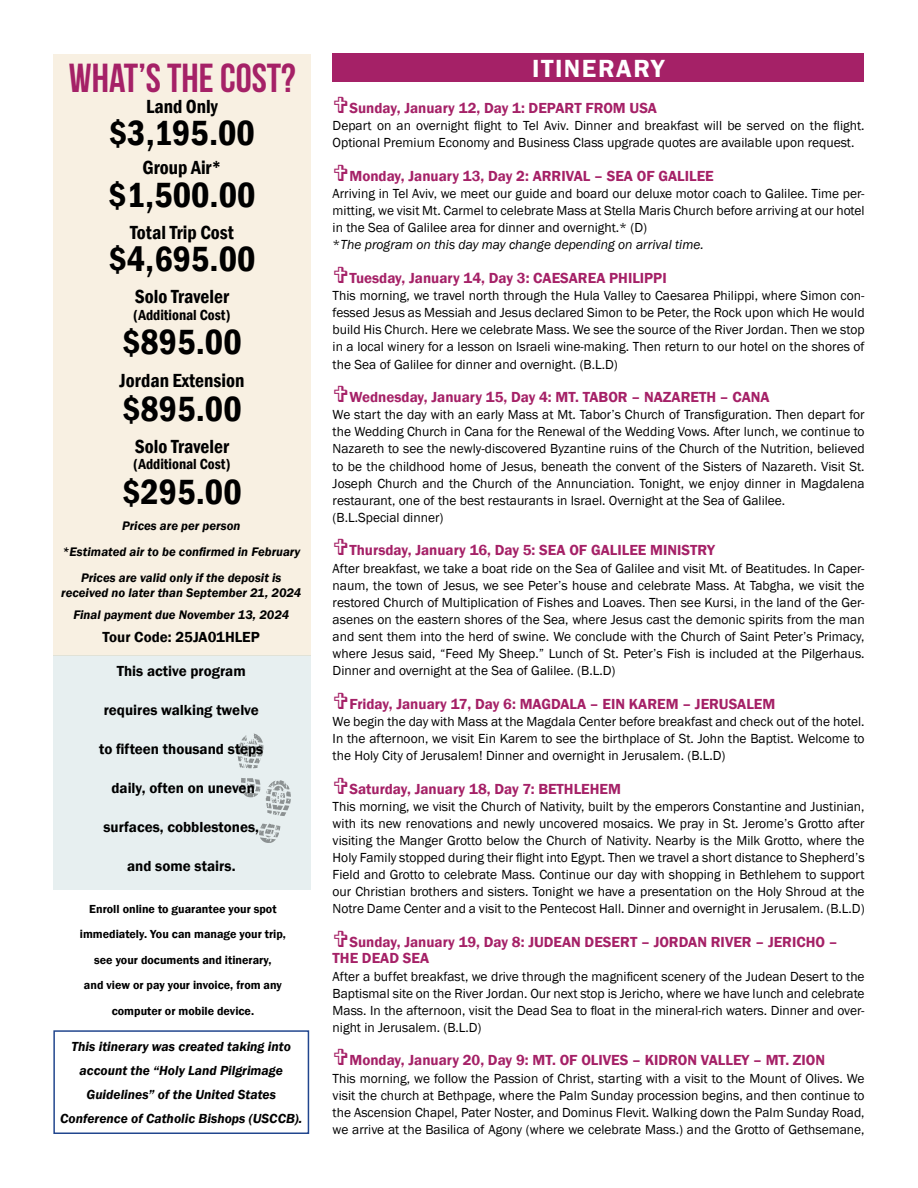
<style>
.page{position:relative;width:918px;height:1188px;background:#fff}
.page>*{position:absolute;margin:0;border:0;box-sizing:border-box;transform-origin:0 0}
.t1{font:40.5px "Bebas Neue";color:#a52167}
.t2{font:600 condensed 36px "Franklin Gothic";color:#000}
.t3{font:600 25.5px "Franklin Gothic";letter-spacing:.06em;color:#fff}
.t4{font:600 condensed 19.5px "Franklin Gothic";color:#000}
.t5{font:600 15px/16.5px "Franklin Gothic";color:#a52167}
.t6{font:600 15px "Franklin Gothic";color:#000}
.t7{font:600 condensed 15px "Franklin Gothic";color:#000}
.t8{font:13.5px/17.1px "Franklin Gothic";color:#000;text-align:justify}
.t9{font:italic 600 13.5px/24px "Franklin Gothic";color:#000;text-align:center}
.t10{font:italic 600 12.75px/25.8px "Franklin Gothic";color:#000;text-align:center}
.t11{font:600 12px/25.5px "Franklin Gothic";color:#000;text-align:center}
.s1{font-style:italic}
</style>
<div class="page">
<div style="left:333px;top:53px;width:531px;height:29px;background:#a52167"></div>
<div style="left:53px;top:54px;width:258px;height:602px;background:#f8f0e2"></div>
<div style="left:53px;top:1030px;width:256px;height:104px;border:2px solid #21468e"></div>
<div style="left:53px;top:656px;width:258px;height:234px;background:#e7eff0"></div>
<svg style="left:259px;top:824px;width:22px;height:19px"></svg>
<svg style="left:238px;top:734px;width:25px;height:35px"></svg>
<svg style="left:241px;top:778px;width:50px;height:38px"></svg>
<h1 class="t1" style="left:69px;top:55px;width:228px">WHAT’S THE COST?</h1>
<h3 class="t4" style="left:146px;top:93px;width:73px">Land Only</h3>
<h2 class="t2" style="left:109px;top:109px;width:148px">$3,195.00</h2>
<h3 class="t4" style="left:142px;top:155px;width:81px">Group Air*</h3>
<h2 class="t2" style="left:108px;top:171px;width:149px">$1,500.00</h2>
<h3 class="t4" style="left:130px;top:219px;width:105px">Total Trip Cost</h3>
<h2 class="t2" style="left:108px;top:235px;width:149px">$4,695.00</h2>
<h3 class="t4" style="left:135px;top:284px;width:96px">Solo Traveler</h3>
<p class="t7" style="left:133px;top:305px;width:99px">(Additional Cost)</p>
<h2 class="t2" style="left:122px;top:318px;width:121px">$895.00</h2>
<h3 class="t4" style="left:120px;top:367px;width:126px">Jordan Extension</h3>
<h2 class="t2" style="left:122px;top:385px;width:121px">$895.00</h2>
<h3 class="t4" style="left:135px;top:433px;width:96px">Solo Traveler</h3>
<p class="t7" style="left:133px;top:454px;width:99px">(Additional Cost)</p>
<h2 class="t2" style="left:122px;top:468px;width:121px">$295.00</h2>
<p class="t10" style="left:62px;top:513px;width:240px">Prices are per person<br>*Estimated air to be confirmed in February<br>Prices are valid only if the deposit is</p>
<p class="t10" style="left:61px;top:581px;width:242px;line-height:22.5px">received no later than September 21, 2024<br>Final payment due November 13, 2024</p>
<p class="t6" style="left:103px;top:628px;width:159px">Tour Code: 25JA01HLEP</p>
<p class="t6" style="left:117px;top:662px;width:131px">This active program</p>
<p class="t6" style="left:104px;top:701px;width:157px">requires walking twelve</p>
<p class="t6" style="left:99px;top:740px;width:166px">to fifteen thousand steps</p>
<p class="t6" style="left:111px;top:779px;width:145px">daily, often on uneven</p>
<p class="t6" style="left:104px;top:818px;width:157px">surfaces, cobblestones,</p>
<p class="t6" style="left:127px;top:857px;width:110px">and some stairs.</p>
<p class="t11" style="left:80px;top:896px;width:208px">Enroll online to guarantee your spot immediately. You can manage your trip, see your documents and itinerary,<br>and view or pay your invoice, from any computer or mobile device.</p>
<p class="t9" style="left:60px;top:1034px;width:244px">This itinerary was created taking into account the “Holy Land Pilgrimage Guidelines” of the United States Conference of Catholic Bishops (USCCB).</p>
<h3 class="t3" style="left:532px;top:52px;width:134px">ITINERARY</h3>
<p class="t5" style="left:349px;top:100px;width:309px">Sunday, January 12, Day 1: DEPART FROM USA</p>
<p class="t8" style="left:333px;top:118px;width:534px">Depart on an overnight flight to Tel Aviv. Dinner and breakfast will be served on the flight.<br>Optional Premium Economy and Business Class upgrade quotes are available upon request.</p>
<p class="t5" style="left:349px;top:168px;width:366px">Monday, January 13, Day 2: ARRIVAL – SEA OF GALILEE</p>
<p class="t8" style="left:333px;top:185px;width:534px;text-align:left">Arriving in Tel Aviv, we meet our guide and board our deluxe motor coach to Galilee. Time per&shy;mitting, we visit Mt. Carmel to celebrate Mass at Stella Maris Church before arriving at our hotel in the Sea of Galilee area for dinner and overnight.* (D)<br>*<span class="s1">The program on this day may change depending on arrival time.</span></p>
<p class="t5" style="left:349px;top:270px;width:319px">Tuesday, January 14, Day 3: CAESAREA PHILIPPI</p>
<p class="t8" style="left:333px;top:287px;width:534px">This morning, we travel north through the Hula Valley to Caesarea Philippi, where Simon con&shy;fessed Jesus as Messiah and Jesus declared Simon to be Peter, the Rock upon which He would build His Church. Here we celebrate Mass. We see the source of the River Jordan. Then we stop in a local winery for a lesson on Israeli wine-making. Then return to our hotel on the shores of the Sea of Galilee for dinner and overnight. (B.L.D)</p>
<p class="t5" style="left:349px;top:389px;width:422px">Wednesday, January 15, Day 4: MT. TABOR – NAZARETH – CANA</p>
<p class="t8" style="left:333px;top:406px;width:534px;text-align:left">We start the day with an early Mass at Mt. Tabor’s Church of Transfiguration. Then depart for the Wedding Church in Cana for the Renewal of the Wedding Vows. After lunch, we continue to Nazareth to see the newly-discovered Byzantine ruins of the Church of the Nutrition, believed to be the childhood home of Jesus, beneath the convent of the Sisters of Nazareth. Visit St.<br>Joseph Church and the Church of the Annunciation. Tonight, we enjoy dinner in Magdalena restaurant, one of the best restaurants in Israel. Overnight at the Sea of Galilee.<br>(B.L.Special dinner)</p>
<p class="t5" style="left:349px;top:542px;width:367px">Thursday, January 16, Day 5: SEA OF GALILEE MINISTRY</p>
<p class="t8" style="left:333px;top:560px;width:534px">After breakfast, we take a boat ride on the Sea of Galilee and visit Mt. of Beatitudes. In Caper&shy;naum, the town of Jesus, we see Peter’s house and celebrate Mass. At Tabgha, we visit the restored Church of Multiplication of Fishes and Loaves. Then see Kursi, in the land of the Ger&shy;asenes on the eastern shores of the Sea, where Jesus cast the demonic spirits from the man and sent them into the herd of swine. We conclude with the Church of Saint Peter’s Primacy, where Jesus said, “Feed My Sheep.” Lunch of St. Peter’s Fish is included at the Pilgerhaus.<br>Dinner and overnight at the Sea of Galilee. (B.L.D)</p>
<p class="t5" style="left:349px;top:696px;width:427px">Friday, January 17, Day 6: MAGDALA – EIN KAREM – JERUSALEM</p>
<p class="t8" style="left:333px;top:713px;width:534px">We begin the day with Mass at the Magdala Center before breakfast and check out of the hotel.<br>In the afternoon, we visit Ein Karem to see the birthplace of St. John the Baptist. Welcome to the Holy City of Jerusalem! Dinner and overnight in Jerusalem. (B.L.D)</p>
<p class="t5" style="left:349px;top:781px;width:273px">Saturday, January 18, Day 7: BETHLEHEM</p>
<p class="t8" style="left:333px;top:798px;width:534px">This morning, we visit the Church of Nativity, built by the emperors Constantine and Justinian, with its new renovations and newly uncovered mosaics. We pray in St. Jerome’s Grotto after visiting the Manger Grotto below the Church of Nativity. Nearby is the Milk Grotto, where the Holy Family stopped during their flight into Egypt. Then we travel a short distance to Shepherd’s Field and Grotto to celebrate Mass. Continue our day with shopping in Bethlehem to support our Christian brothers and sisters. Tonight we have a presentation on the Holy Shroud at the Notre Dame Center and a visit to the Pentecost Hall. Dinner and overnight in Jerusalem. (B.L.D)</p>
<p class="t5" style="left:333px;top:934px;width:507px;text-indent:17px">Sunday, January 19, Day 8: JUDEAN DESERT – JORDAN RIVER – JERICHO –<br>THE DEAD SEA</p>
<p class="t8" style="left:333px;top:968px;width:534px">After a buffet breakfast, we drive through the magnificent scenery of the Judean Desert to the Baptismal site on the River Jordan. Our next stop is Jericho, where we have lunch and celebrate Mass. In the afternoon, visit the Dead Sea to float in the mineral-rich waters. Dinner and over&shy;night in Jerusalem. (B.L.D)</p>
<p class="t5" style="left:349px;top:1052px;width:477px">Monday, January 20, Day 9: MT. OF OLIVES – KIDRON VALLEY – MT. ZION</p>
<p class="t8" style="left:333px;top:1070px;width:534px">This morning, we follow the Passion of Christ, starting with a visit to the Mount of Olives. We visit the church at Bethpage, where the Palm Sunday procession begins, and then continue to the Ascension Chapel, Pater Noster, and Dominus Flevit. Walking down the Palm Sunday Road, we arrive at the Basilica of Agony (where we celebrate Mass.) and the Grotto of Gethsemane,</p>
</div>
